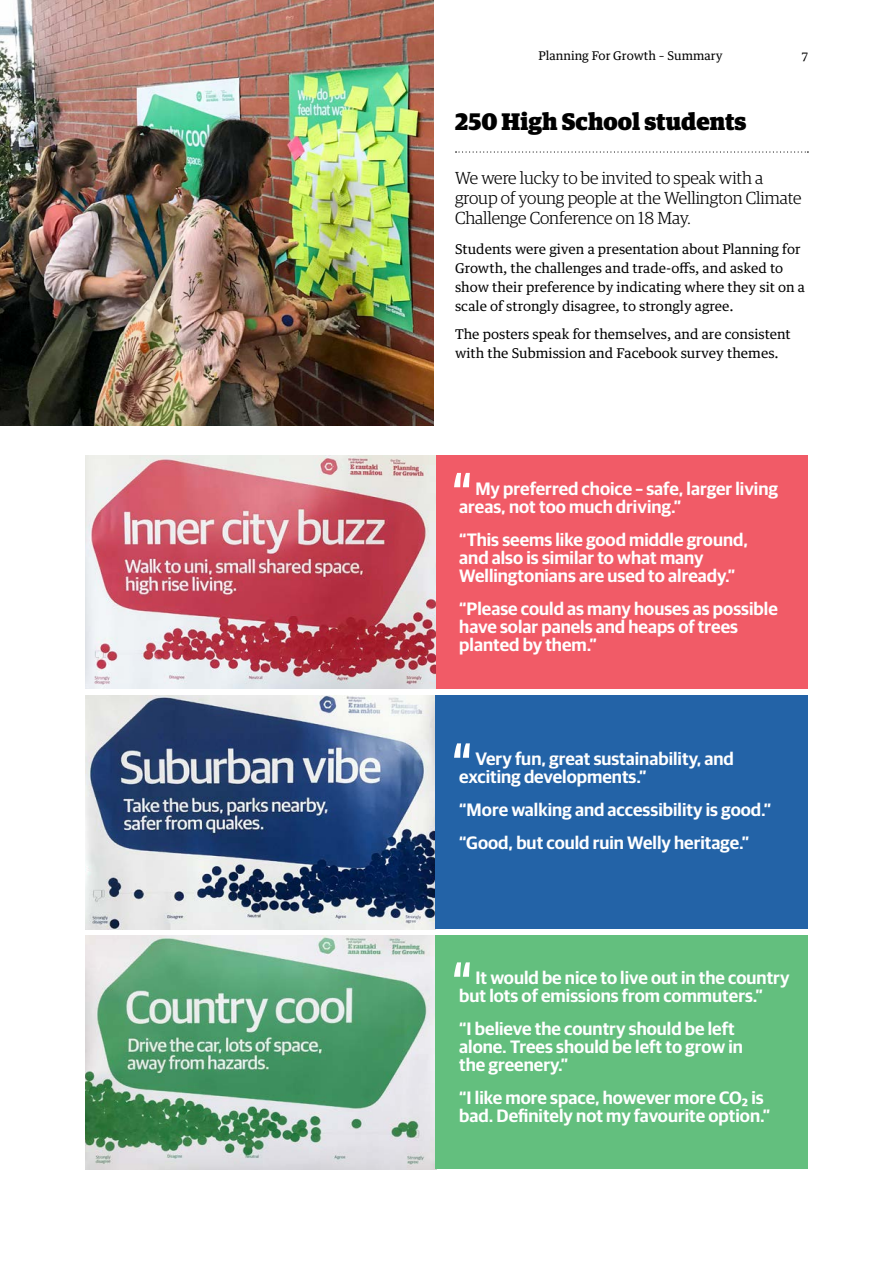
<style>
.page{position:relative;width:893px;height:1263px;background:#fff}
.page>*{position:absolute;margin:0;border:0;box-sizing:border-box;transform-origin:0 0}
.Sub1{font:900 24px "Guardian Egyp";color:#000}
.Quote_sans{font:600 18px/18px "Guardian Sans";color:#fff}
.Intro_2{font:300 17.4px/20px "Guardian Egyp";letter-spacing:-.005em;color:#000}
.Body1{font:13.5px/18.9px "Guardian Text Egyp";color:#000}
.t1{font:12px "Guardian Text Egyp";color:#000}
</style>
<div class="page">
<svg style="left:456px;top:151px;width:352px;height:2px"></svg>
<div style="left:436px;top:455px;width:372px;height:234px;background:#f15b67"></div>
<img style="left:85px;top:935px;width:351px;height:234px">
<img style="left:85px;top:695px;width:351px;height:234px">
<img style="left:85px;top:455px;width:351px;height:234px">
<img style="left:0;top:0;width:434px;height:425px">
<div style="left:436px;top:695px;width:372px;height:234px;background:#2363a7"></div>
<div style="left:436px;top:935px;width:372px;height:234px;background:#63bf7e"></div>
<svg style="left:454px;top:473px;width:16px;height:14px"></svg>
<svg style="left:454px;top:743px;width:16px;height:15px"></svg>
<svg style="left:454px;top:962px;width:16px;height:15px"></svg>
<p class="t1" style="left:538px;top:46px;width:186px">Planning For Growth – Summary</p>
<p class="t1" style="left:802px;top:46px;width:8px">7</p>
<p class="Sub1" style="left:455px;top:102px;width:293px">250 High School students</p>
<p class="Intro_2" style="left:455px;top:167px;width:348px">We were lucky to be invited to speak with a group of young people at the Wellington Climate<br>Challenge Conference on 18 May.</p>
<p class="Body1" style="left:455px;top:238px;width:351px">Students were given a presentation about Planning for Growth, the challenges and trade-offs, and asked to show their preference by indicating where they sit on a scale of strongly disagree, to strongly agree.</p>
<p class="Body1" style="left:455px;top:323px;width:337px">The posters speak for themselves, and are consistent with the Submission and Facebook survey themes.</p>
<p class="Quote_sans" style="left:459px;top:478px;width:320px;text-indent:16px">My preferred choice – safe, larger living areas, not too much driving.”</p>
<p class="Quote_sans" style="left:459px;top:529px;width:290px">“This seems like good middle ground, and also is similar to what many<br>Wellingtonians are used to already.”</p>
<p class="Quote_sans" style="left:459px;top:598px;width:320px">“Please could as many houses as possible have solar panels and heaps of trees planted by them.”</p>
<p class="Quote_sans" style="left:459px;top:748px;width:276px;text-indent:16px">Very fun, great sustainability, and exciting developments.”</p>
<p class="Quote_sans" style="left:459px;top:799px;width:314px">“More walking and accessibility is good.”</p>
<p class="Quote_sans" style="left:459px;top:832px;width:291px">“Good, but could ruin Welly heritage.”</p>
<p class="Quote_sans" style="left:459px;top:967px;width:332px;text-indent:16px">It would be nice to live out in the country but lots of emissions from commuters.”</p>
<p class="Quote_sans" style="left:459px;top:1018px;width:285px">“I believe the country should be left alone. Trees should be left to grow in the greenery.”</p>
<p class="Quote_sans" style="left:459px;top:1087px;width:312px">“I like more space, however more CO2 is bad. Definitely not my favourite option.”</p>
</div>
